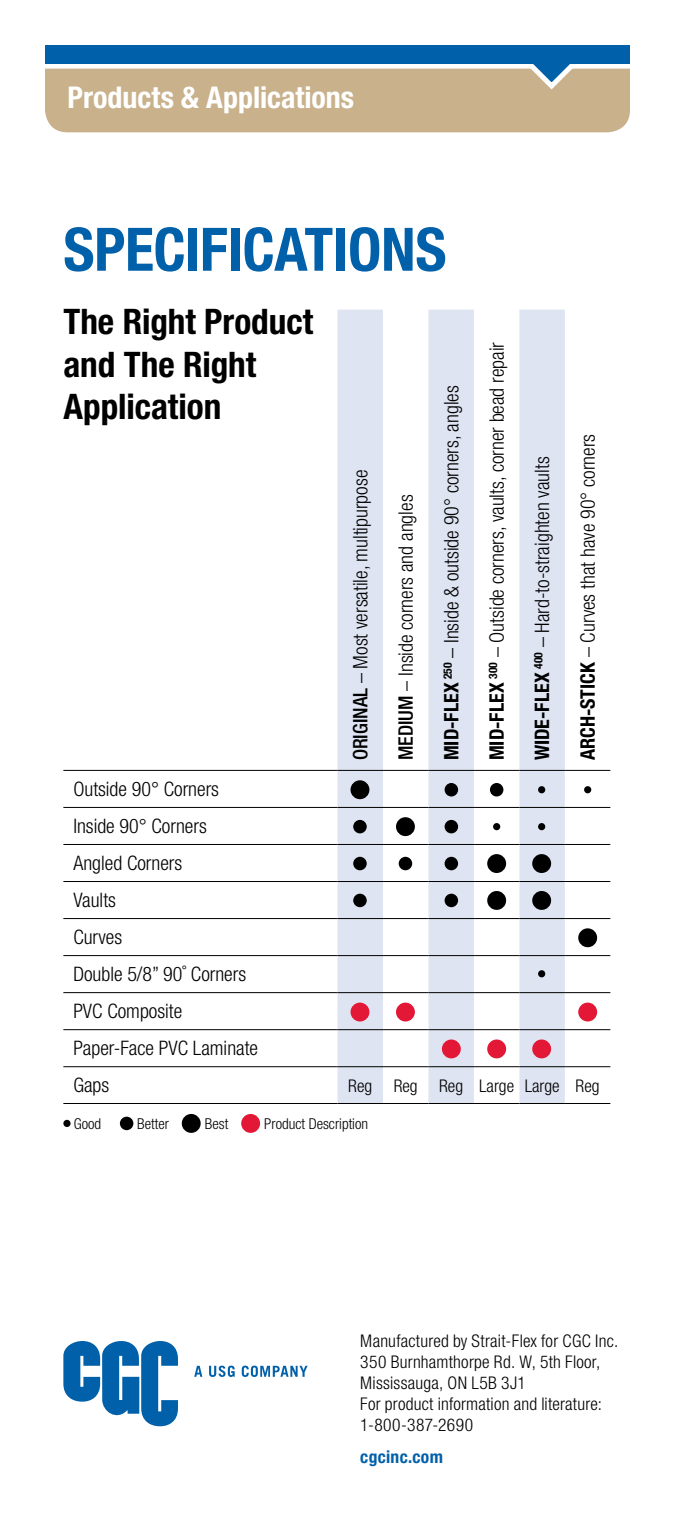
<style>
.page{position:relative;width:675px;height:1530px;background:#fff}
.page>*{position:absolute;margin:0;border:0;box-sizing:border-box;transform-origin:0 0}
.t1{font:700 condensed 60px "Helvetica Neue LT Std";letter-spacing:-.005em;color:#0060a9}
.t2{font:700 condensed 35.25px/42.2px "Helvetica Neue LT Std";color:#000}
.t3{font:700 condensed 30px "Helvetica Neue LT Std";color:#fff}
.t4{font:300 condensed 20px/37px "Helvetica Neue LT Std";color:#000}
.t5{font:300 condensed 17.5px/21px "Helvetica Neue LT Std";letter-spacing:.015em;color:#000}
.t6{font:300 condensed 17.5px "Helvetica Neue";color:#000}
.t7{font:700 condensed 17.5px "Helvetica Neue LT Std";letter-spacing:.02em;color:#0060a9}
.t8{font:300 condensed 15px "Helvetica Neue LT Std";color:#000}
.s1{font-weight:500}
.s2{font-weight:700}
</style>
<div class="page">
<svg style="left:338px;top:310px;width:227px;height:793px;fill:#dfe4f2"></svg>
<hr style="left:63px;top:770px;width:275px;height:1px;background:#000">
<hr style="left:338px;top:770px;width:45px;height:1px;background:#000">
<hr style="left:383px;top:770px;width:45px;height:1px;background:#000">
<hr style="left:428px;top:770px;width:46px;height:1px;background:#000">
<hr style="left:474px;top:770px;width:45px;height:1px;background:#000">
<hr style="left:519px;top:770px;width:46px;height:1px;background:#000">
<hr style="left:565px;top:770px;width:45px;height:1px;background:#000">
<hr style="left:63px;top:807px;width:275px;height:1px;background:#000">
<hr style="left:338px;top:807px;width:45px;height:1px;background:#000">
<hr style="left:383px;top:807px;width:45px;height:1px;background:#000">
<hr style="left:428px;top:807px;width:46px;height:1px;background:#000">
<hr style="left:474px;top:807px;width:45px;height:1px;background:#000">
<hr style="left:519px;top:807px;width:46px;height:1px;background:#000">
<hr style="left:565px;top:807px;width:45px;height:1px;background:#000">
<hr style="left:63px;top:844px;width:275px;height:1px;background:#000">
<hr style="left:338px;top:844px;width:45px;height:1px;background:#000">
<hr style="left:383px;top:844px;width:45px;height:1px;background:#000">
<hr style="left:428px;top:844px;width:46px;height:1px;background:#000">
<hr style="left:474px;top:844px;width:45px;height:1px;background:#000">
<hr style="left:519px;top:844px;width:46px;height:1px;background:#000">
<hr style="left:565px;top:844px;width:45px;height:1px;background:#000">
<hr style="left:63px;top:881px;width:275px;height:1px;background:#000">
<hr style="left:338px;top:881px;width:45px;height:1px;background:#000">
<hr style="left:383px;top:881px;width:45px;height:1px;background:#000">
<hr style="left:428px;top:881px;width:46px;height:1px;background:#000">
<hr style="left:474px;top:881px;width:45px;height:1px;background:#000">
<hr style="left:519px;top:881px;width:46px;height:1px;background:#000">
<hr style="left:565px;top:881px;width:45px;height:1px;background:#000">
<hr style="left:63px;top:918px;width:275px;height:1px;background:#000">
<hr style="left:338px;top:918px;width:45px;height:1px;background:#000">
<hr style="left:383px;top:918px;width:45px;height:1px;background:#000">
<hr style="left:428px;top:918px;width:46px;height:1px;background:#000">
<hr style="left:474px;top:918px;width:45px;height:1px;background:#000">
<hr style="left:519px;top:918px;width:46px;height:1px;background:#000">
<hr style="left:565px;top:918px;width:45px;height:1px;background:#000">
<hr style="left:63px;top:955px;width:275px;height:1px;background:#000">
<hr style="left:338px;top:955px;width:45px;height:1px;background:#000">
<hr style="left:383px;top:955px;width:45px;height:1px;background:#000">
<hr style="left:428px;top:955px;width:46px;height:1px;background:#000">
<hr style="left:474px;top:955px;width:45px;height:1px;background:#000">
<hr style="left:519px;top:955px;width:46px;height:1px;background:#000">
<hr style="left:565px;top:955px;width:45px;height:1px;background:#000">
<hr style="left:63px;top:992px;width:275px;height:1px;background:#000">
<hr style="left:338px;top:992px;width:45px;height:1px;background:#000">
<hr style="left:383px;top:992px;width:45px;height:1px;background:#000">
<hr style="left:428px;top:992px;width:46px;height:1px;background:#000">
<hr style="left:474px;top:992px;width:45px;height:1px;background:#000">
<hr style="left:519px;top:992px;width:46px;height:1px;background:#000">
<hr style="left:565px;top:992px;width:45px;height:1px;background:#000">
<hr style="left:63px;top:1029px;width:275px;height:1px;background:#000">
<hr style="left:338px;top:1029px;width:45px;height:1px;background:#000">
<hr style="left:383px;top:1029px;width:45px;height:1px;background:#000">
<hr style="left:428px;top:1029px;width:46px;height:1px;background:#000">
<hr style="left:474px;top:1029px;width:45px;height:1px;background:#000">
<hr style="left:519px;top:1029px;width:46px;height:1px;background:#000">
<hr style="left:565px;top:1029px;width:45px;height:1px;background:#000">
<hr style="left:63px;top:1066px;width:275px;height:1px;background:#000">
<hr style="left:338px;top:1066px;width:45px;height:1px;background:#000">
<hr style="left:383px;top:1066px;width:45px;height:1px;background:#000">
<hr style="left:428px;top:1066px;width:46px;height:1px;background:#000">
<hr style="left:474px;top:1066px;width:45px;height:1px;background:#000">
<hr style="left:519px;top:1066px;width:46px;height:1px;background:#000">
<hr style="left:565px;top:1066px;width:45px;height:1px;background:#000">
<hr style="left:63px;top:1103px;width:275px;height:1px;background:#000">
<hr style="left:338px;top:1103px;width:45px;height:1px;background:#000">
<hr style="left:383px;top:1103px;width:45px;height:1px;background:#000">
<hr style="left:428px;top:1103px;width:46px;height:1px;background:#000">
<hr style="left:474px;top:1103px;width:45px;height:1px;background:#000">
<hr style="left:519px;top:1103px;width:46px;height:1px;background:#000">
<hr style="left:565px;top:1103px;width:45px;height:1px;background:#000">
<div style="left:351px;top:780px;width:18px;height:19px;background:#000;border-radius:50%"></div>
<div style="left:396px;top:817px;width:19px;height:19px;background:#000;border-radius:50%"></div>
<div style="left:487px;top:854px;width:19px;height:19px;background:#000;border-radius:50%"></div>
<div style="left:487px;top:891px;width:19px;height:19px;background:#000;border-radius:50%"></div>
<div style="left:532px;top:854px;width:19px;height:19px;background:#000;border-radius:50%"></div>
<div style="left:532px;top:891px;width:19px;height:19px;background:#000;border-radius:50%"></div>
<div style="left:578px;top:928px;width:19px;height:19px;background:#000;border-radius:50%"></div>
<div style="left:445px;top:783px;width:13px;height:14px;background:#000;border-radius:50%"></div>
<div style="left:445px;top:857px;width:13px;height:13px;background:#000;border-radius:50%"></div>
<div style="left:353px;top:820px;width:14px;height:13px;background:#000;border-radius:50%"></div>
<div style="left:353px;top:857px;width:14px;height:13px;background:#000;border-radius:50%"></div>
<div style="left:399px;top:857px;width:13px;height:13px;background:#000;border-radius:50%"></div>
<div style="left:353px;top:894px;width:14px;height:13px;background:#000;border-radius:50%"></div>
<div style="left:445px;top:820px;width:13px;height:13px;background:#000;border-radius:50%"></div>
<div style="left:445px;top:894px;width:13px;height:13px;background:#000;border-radius:50%"></div>
<div style="left:490px;top:783px;width:13px;height:14px;background:#000;border-radius:50%"></div>
<div style="left:63px;top:1120px;width:8px;height:7px;background:#000;border-radius:50%"></div>
<div style="left:120px;top:1117px;width:13px;height:13px;background:#000;border-radius:50%"></div>
<div style="left:182px;top:1114px;width:19px;height:19px;background:#000;border-radius:50%"></div>
<div style="left:241px;top:1114px;width:19px;height:19px;background:#e31837;border-radius:50%"></div>
<div style="left:351px;top:1003px;width:18px;height:19px;background:#e31837;border-radius:50%"></div>
<div style="left:396px;top:1003px;width:19px;height:19px;background:#e31837;border-radius:50%"></div>
<div style="left:578px;top:1003px;width:19px;height:19px;background:#e31837;border-radius:50%"></div>
<div style="left:532px;top:1040px;width:19px;height:18px;background:#e31837;border-radius:50%"></div>
<div style="left:487px;top:1040px;width:19px;height:18px;background:#e31837;border-radius:50%"></div>
<div style="left:442px;top:1040px;width:19px;height:18px;background:#e31837;border-radius:50%"></div>
<div style="left:493px;top:823px;width:7px;height:7px;background:#000;border-radius:50%"></div>
<div style="left:538px;top:823px;width:7px;height:7px;background:#000;border-radius:50%"></div>
<div style="left:538px;top:786px;width:7px;height:7px;background:#000;border-radius:50%"></div>
<div style="left:538px;top:970px;width:7px;height:7px;background:#000;border-radius:50%"></div>
<div style="left:584px;top:786px;width:7px;height:7px;background:#000;border-radius:50%"></div>
<svg style="left:63px;top:1341px;width:115px;height:85px"></svg>
<svg style="left:194px;top:1366px;width:8px;height:11px"></svg>
<svg style="left:209px;top:1366px;width:26px;height:11px"></svg>
<svg style="left:242px;top:1366px;width:66px;height:11px"></svg>
<svg style="left:45px;top:63px;width:585px;height:69px;background:#c7b494"></svg>
<div style="left:45px;top:45px;width:585px;height:18px;background:#0060a9"></div>
<h3 class="t3" style="left:68px;top:80px;width:288px">Products &amp; Applications</h3>
<h1 class="t1" style="left:63px;top:213px;width:382px">SPECIFICATIONS</h1>
<h2 class="t2" style="left:63px;top:300px;width:251px">The Right Product and The Right<br>Application</h2>
<p class="t4" style="left:342px;top:760px;width:292px;rotate:-90deg"><span class="s1">ORIGINAL</span> – Most versatile, multipurpose</p>
<p class="t4" style="left:387px;top:760px;width:267px;rotate:-90deg"><span class="s1">MEDIUM</span> – Inside corners and angles</p>
<p class="t4" style="left:433px;top:760px;width:377px;rotate:-90deg"><span class="s2">MID-FLEX</span> <sup>250</sup> – Inside &amp; outside 90° corners, angles</p>
<p class="t4" style="left:478px;top:760px;width:420px;rotate:-90deg"><span class="s2">MID-FLEX</span> <sup>300</sup> – Outside corners, vaults, corner bead repair</p>
<p class="t4" style="left:524px;top:760px;width:305px;rotate:-90deg"><span class="s2">WIDE-FLEX</span> <sup>400</sup> – Hard-to-straighten vaults</p>
<p class="t4" style="left:569px;top:760px;width:328px;rotate:-90deg"><span class="s2">ARCH-STICK</span> – Curves that have 90° corners</p>
<p class="t4" style="left:73px;top:770px;width:186px">Outside 90° Corners<br>Inside 90° Corners<br>Angled Corners<br>Vaults<br>Curves<br>Double 5/8” 90˚ Corners<br>PVC Composite<br>Paper-Face PVC Laminate<br>Gaps</p>
<p class="t6" style="left:348px;top:1076px;width:253px">Reg Reg Reg Large Large Reg</p>
<p class="t8" style="left:74px;top:1115px;width:29px">Good</p>
<p class="t8" style="left:137px;top:1115px;width:33px">Better</p>
<p class="t8" style="left:205px;top:1115px;width:25px">Best</p>
<p class="t8" style="left:264px;top:1115px;width:105px">Product Description</p>
<p class="t5" style="left:360px;top:1330px;width:259px">Manufactured by Strait-Flex for CGC Inc.<br>350 Burnhamthorpe Rd. W, 5th Floor,<br>Mississauga, ON L5B 3J1<br>For product information and literature:<br>1-800-387-2690</p>
<p class="t7" style="left:360px;top:1446px;width:84px">cgcinc.com</p>
</div>
